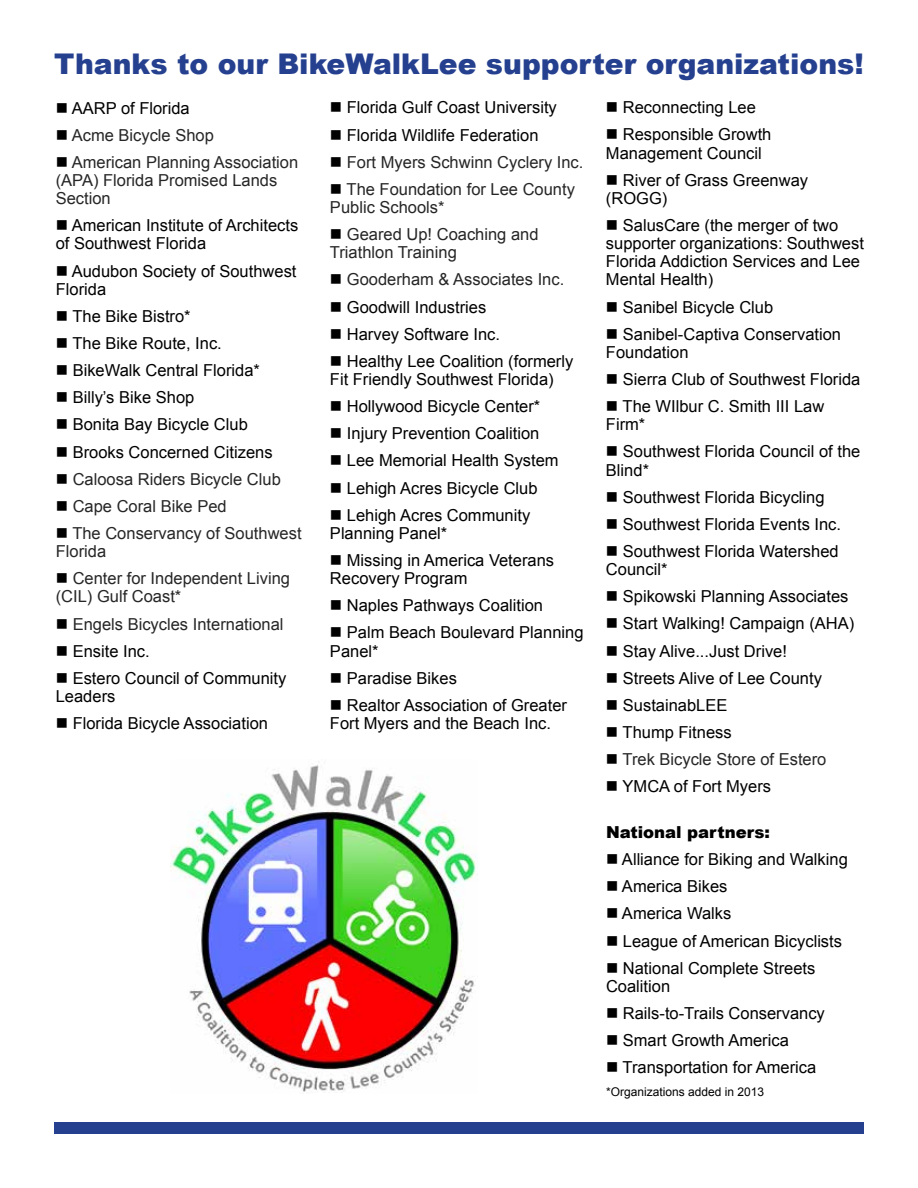
<style>
.page{position:relative;width:918px;height:1188px;background:#fff}
.page>*{position:absolute;margin:0;border:0;box-sizing:border-box;transform-origin:0 0}
.t1{font:900 28.5px "Arial";color:#25408f}
.t2{font:16.5px/18.1px "Arial";color:#000}
.t3{font:16.5px/18.1px "Arial";color:#262626}
.t4{font:900 16.5px "Arial";color:#000}
.t5{font:12px "Arial";color:#000}
.s1{color:#000}
</style>
<div class="page">
<img style="left:171px;top:761px;width:305px;height:331px">
<div style="left:54px;top:1122px;width:810px;height:12px;background:#25408f"></div>
<h1 class="t1" style="left:54px;top:44px;width:811px">Thanks to our BikeWalkLee supporter organizations!</h1>
<p class="t2" style="left:56px;top:99px;width:135px">■ AARP of Florida</p>
<p class="t3" style="left:56px;top:126px;width:160px"><span class="s1">■</span> Acme Bicycle Shop</p>
<p class="t3" style="left:56px;top:153px;width:244px"><span class="s1">■</span> American Planning Association (APA) Florida Promised Lands<br>Section</p>
<p class="t2" style="left:56px;top:217px;width:244px">■ American Institute of Architects of Southwest Florida</p>
<p class="t2" style="left:56px;top:262px;width:242px">■ Audubon Society of Southwest<br>Florida</p>
<p class="t2" style="left:56px;top:307px;width:136px">■ The Bike Bistro*</p>
<p class="t2" style="left:56px;top:334px;width:168px">■ The Bike Route, Inc.</p>
<p class="t2" style="left:56px;top:361px;width:206px">■ BikeWalk Central Florida*</p>
<p class="t2" style="left:56px;top:389px;width:140px">■ Billy’s Bike Shop</p>
<p class="t2" style="left:56px;top:416px;width:194px">■ Bonita Bay Bicycle Club</p>
<p class="t2" style="left:56px;top:443px;width:218px">■ Brooks Concerned Citizens</p>
<p class="t3" style="left:56px;top:470px;width:227px"><span class="s1">■</span> Caloosa Riders Bicycle Club</p>
<p class="t3" style="left:56px;top:497px;width:172px"><span class="s1">■</span> Cape Coral Bike Ped</p>
<p class="t3" style="left:56px;top:524px;width:247px"><span class="s1">■</span> The Conservancy of Southwest<br>Florida</p>
<p class="t3" style="left:56px;top:570px;width:236px"><span class="s1">■</span> Center for Independent Living (CIL) Gulf Coast*</p>
<p class="t3" style="left:56px;top:615px;width:229px"><span class="s1">■</span> Engels Bicycles International</p>
<p class="t2" style="left:56px;top:642px;width:95px">■ Ensite Inc.</p>
<p class="t2" style="left:56px;top:669px;width:232px">■ Estero Council of Community<br>Leaders</p>
<p class="t2" style="left:56px;top:714px;width:214px">■ Florida Bicycle Association</p>
<p class="t2" style="left:330px;top:99px;width:228px">■ Florida Gulf Coast University</p>
<p class="t2" style="left:330px;top:126px;width:210px">■ Florida Wildlife Federation</p>
<p class="t3" style="left:330px;top:153px;width:255px"><span class="s1">■</span> Fort Myers Schwinn Cyclery Inc.</p>
<p class="t3" style="left:330px;top:180px;width:246px"><span class="s1">■</span> The Foundation for Lee County<br>Public Schools*</p>
<p class="t3" style="left:330px;top:225px;width:210px"><span class="s1">■</span> Geared Up! Coaching and<br>Triathlon Training</p>
<p class="t3" style="left:330px;top:271px;width:236px"><span class="s1">■</span> Gooderham &amp; Associates Inc.</p>
<p class="t2" style="left:330px;top:298px;width:158px">■ Goodwill Industries</p>
<p class="t2" style="left:330px;top:325px;width:172px">■ Harvey Software Inc.</p>
<p class="t2" style="left:330px;top:352px;width:245px">■ Healthy Lee Coalition (formerly<br>Fit Friendly Southwest Florida)</p>
<p class="t2" style="left:330px;top:397px;width:212px">■ Hollywood Bicycle Center*</p>
<p class="t2" style="left:330px;top:425px;width:211px">■ Injury Prevention Coalition</p>
<p class="t2" style="left:330px;top:452px;width:230px">■ Lee Memorial Health System</p>
<p class="t2" style="left:330px;top:479px;width:209px">■ Lehigh Acres Bicycle Club</p>
<p class="t2" style="left:330px;top:506px;width:202px">■ Lehigh Acres Community<br>Planning Panel*</p>
<p class="t2" style="left:330px;top:551px;width:226px">■ Missing in America Veterans<br>Recovery Program</p>
<p class="t2" style="left:330px;top:597px;width:215px">■ Naples Pathways Coalition</p>
<p class="t2" style="left:330px;top:624px;width:255px">■ Palm Beach Boulevard Planning<br>Panel*</p>
<p class="t2" style="left:330px;top:669px;width:128px">■ Paradise Bikes</p>
<p class="t2" style="left:330px;top:696px;width:239px">■ Realtor Association of Greater<br>Fort Myers and the Beach Inc.</p>
<p class="t2" style="left:606px;top:99px;width:151px">■ Reconnecting Lee</p>
<p class="t2" style="left:606px;top:126px;width:167px">■ Responsible Growth<br>Management Council</p>
<p class="t2" style="left:606px;top:171px;width:204px">■ River of Grass Greenway (ROGG)</p>
<p class="t2" style="left:606px;top:216px;width:259px">■ SalusCare (the merger of two supporter organizations: Southwest<br>Florida Addiction Services and Lee<br>Mental Health)</p>
<p class="t2" style="left:606px;top:298px;width:169px">■ Sanibel Bicycle Club</p>
<p class="t2" style="left:606px;top:325px;width:237px">■ Sanibel-Captiva Conservation<br>Foundation</p>
<p class="t2" style="left:606px;top:370px;width:256px">■ Sierra Club of Southwest Florida</p>
<p class="t2" style="left:606px;top:397px;width:220px">■ The WIlbur C. Smith III Law<br>Firm*</p>
<p class="t2" style="left:606px;top:443px;width:256px">■ Southwest Florida Council of the<br>Blind*</p>
<p class="t2" style="left:606px;top:488px;width:220px">■ Southwest Florida Bicycling</p>
<p class="t2" style="left:606px;top:515px;width:237px">■ Southwest Florida Events Inc.</p>
<p class="t2" style="left:606px;top:542px;width:234px">■ Southwest Florida Watershed<br>Council*</p>
<p class="t2" style="left:606px;top:588px;width:244px">■ Spikowski Planning Associates</p>
<p class="t2" style="left:606px;top:615px;width:250px">■ Start Walking! Campaign (AHA)</p>
<p class="t2" style="left:606px;top:642px;width:183px">■ Stay Alive...Just Drive!</p>
<p class="t2" style="left:606px;top:669px;width:217px">■ Streets Alive of Lee County</p>
<p class="t2" style="left:606px;top:696px;width:123px">■ SustainabLEE</p>
<p class="t2" style="left:606px;top:723px;width:127px">■ Thump Fitness</p>
<p class="t3" style="left:606px;top:750px;width:222px"><span class="s1">■</span> Trek Bicycle Store of Estero</p>
<p class="t2" style="left:606px;top:778px;width:167px">■ YMCA of Fort Myers</p>
<p class="t4" style="left:606px;top:820px;width:166px">National partners:</p>
<p class="t2" style="left:606px;top:850px;width:243px">■ Alliance for Biking and Walking</p>
<p class="t2" style="left:606px;top:878px;width:123px">■ America Bikes</p>
<p class="t2" style="left:606px;top:905px;width:127px">■ America Walks</p>
<p class="t2" style="left:606px;top:932px;width:238px">■ League of American Bicyclists</p>
<p class="t2" style="left:606px;top:959px;width:211px">■ National Complete Streets<br>Coalition</p>
<p class="t2" style="left:606px;top:1004px;width:220px">■ Rails-to-Trails Conservancy</p>
<p class="t2" style="left:606px;top:1031px;width:184px">■ Smart Growth America</p>
<p class="t2" style="left:606px;top:1059px;width:212px">■ Transportation for America</p>
<p class="t5" style="left:606px;top:1083px;width:160px">*Organizations added in 2013</p>
</div>
